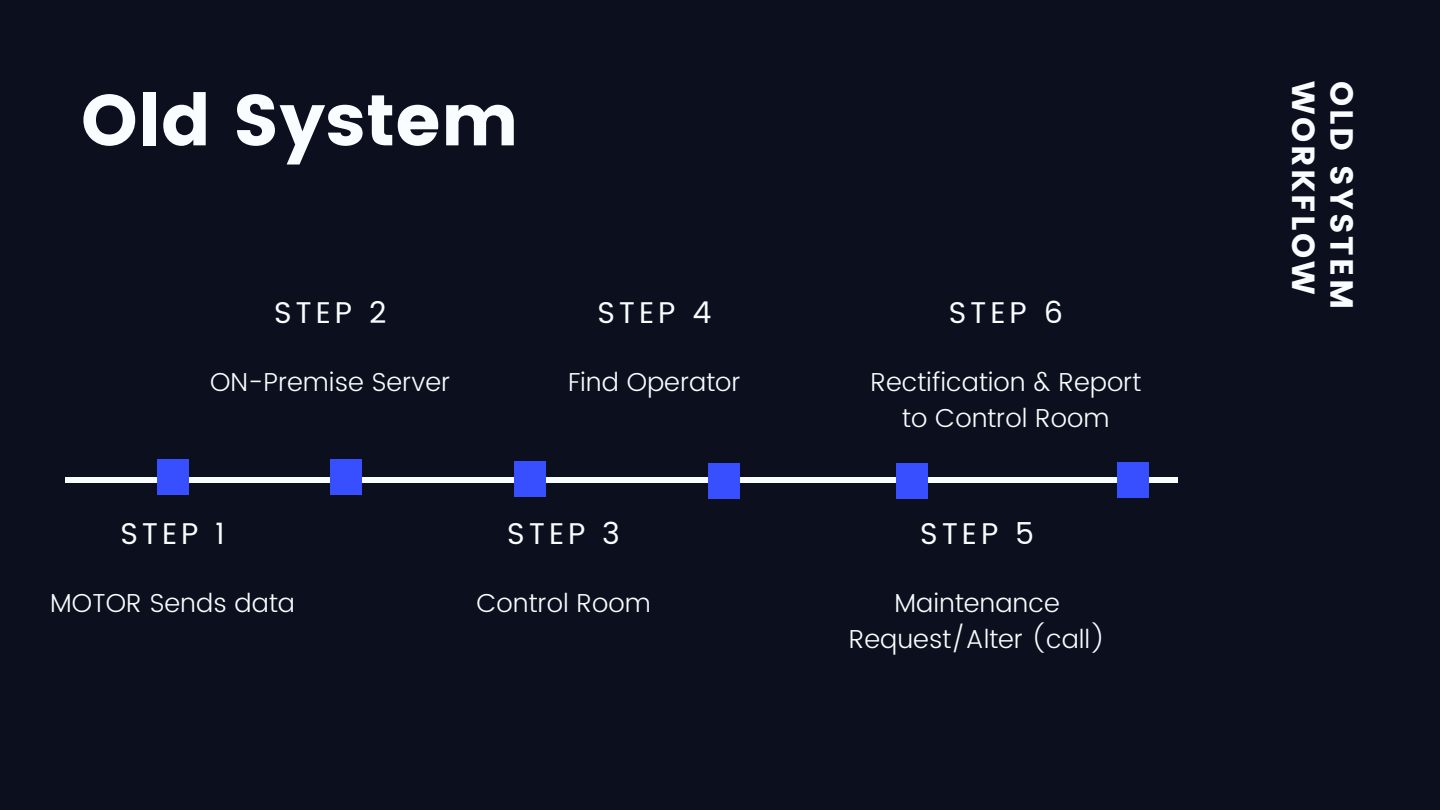
<style>
.page{position:relative;width:1440px;height:810px;background:#0b0f1e}
.page>*{position:absolute;margin:0;border:0;box-sizing:border-box;transform-origin:0 0}
.t1{font:72px "Poppins";color:#fafdff}
.t2{font:32px/38.2px "Poppins";letter-spacing:.08em;color:#fafdff}
.t3{font:30px "Poppins";letter-spacing:.13em;color:#fafdff}
.t4{font:300 26px/36px "Poppins";color:#fafdff;text-align:center}
</style>
<div class="page">
<div style="left:66px;top:477px;width:1112px;height:5px;background:#fafdff"></div>
<div style="left:157px;top:460px;width:31px;height:35px;background:#374fff"></div>
<div style="left:709px;top:463px;width:31px;height:36px;background:#374fff"></div>
<div style="left:896px;top:463px;width:32px;height:36px;background:#374fff"></div>
<div style="left:330px;top:460px;width:32px;height:35px;background:#374fff"></div>
<div style="left:514px;top:462px;width:32px;height:35px;background:#374fff"></div>
<div style="left:1118px;top:462px;width:31px;height:35px;background:#374fff"></div>
<h1 class="t1" style="left:81px;top:78px;width:439px">Old System</h1>
<p class="t2" style="left:1361px;top:81px;width:230px;rotate:90deg">OLD SYSTEM<br>WORKFLOW</p>
<p class="t3" style="left:949px;top:295px;width:116px">STEP 6</p>
<p class="t3" style="left:274px;top:295px;width:114px">STEP 2</p>
<p class="t3" style="left:597px;top:295px;width:115px">STEP 4</p>
<p class="t4" style="left:210px;top:364px;width:242px">ON-Premise Server</p>
<p class="t4" style="left:568px;top:364px;width:174px">Find Operator</p>
<p class="t4" style="left:871px;top:364px;width:272px">Rectification &amp; Report to Control Room</p>
<p class="t3" style="left:120px;top:516px;width:106px">STEP 1</p>
<p class="t3" style="left:507px;top:516px;width:114px">STEP 3</p>
<p class="t3" style="left:920px;top:516px;width:115px">STEP 5</p>
<p class="t4" style="left:50px;top:585px;width:246px">MOTOR Sends data</p>
<p class="t4" style="left:476px;top:585px;width:176px">Control Room</p>
<p class="t4" style="left:849px;top:585px;width:258px">Maintenance<br>Request/Alter (call)</p>
</div>
